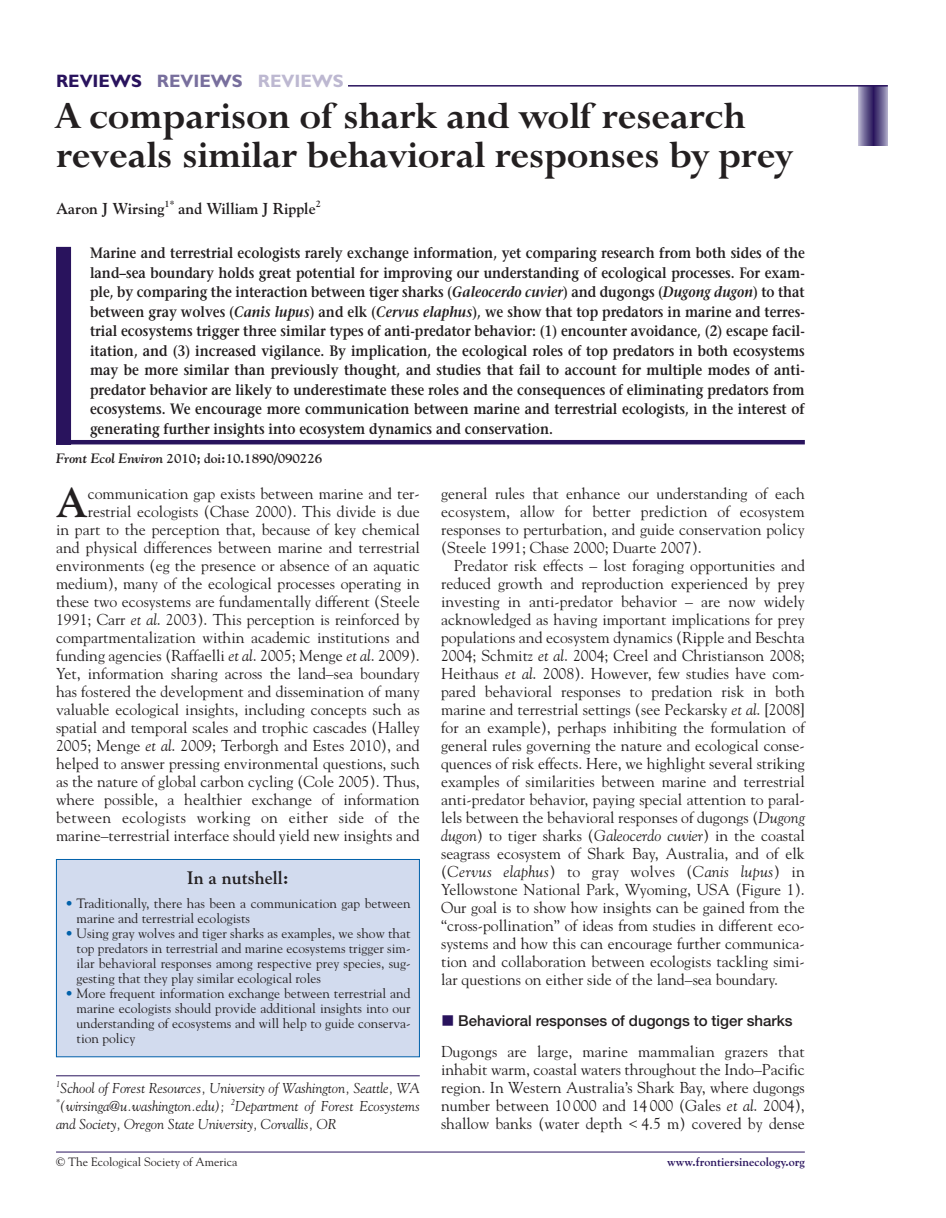
<style>
.page{position:relative;width:946px;height:1218px;background:#fff}
.page>*{position:absolute;margin:0;border:0;box-sizing:border-box;transform-origin:0 0}
.t1{font:700 42px/39px "Lapidary 333 BT";letter-spacing:-.005em;color:#231f20}
.t2{font:700 41.4px "Goudy";color:#231f20}
.t3{font:700 18px "Gill Sans";color:#29135d}
.t4{font:700 18px "Goudy";color:#231f20}
.t5{font:15.75px/18px "Goudy";color:#231f20;text-align:justify}
.t6{font:700 15.75px "Goudy";color:#231f20}
.t7{font:600 15px/19.5px "Stone Serif";color:#231f20;text-align:justify;scale:.88 1}
.t8{font:500 15px "Helvetica Neue";color:#231f20}
.t9{font:italic 14.25px/18px "Goudy";letter-spacing:-.005em;color:#231f20}
.t10{font:13.5px/15px "Goudy";color:#231f20;text-align:justify}
.t11{font:700 13.5px "Goudy";letter-spacing:-.005em;color:#231f20}
.t12{font:12px "Goudy";color:#231f20}
.t13{font:700 12px "Goudy";color:#29135d}
.t14{font:700 9.45px "Goudy";color:#231f20}
.t15{font:italic 8.55px "Goudy";color:#231f20}
.s1{color:#786f9d}
.s2{color:#bdb8d1}
.s3{font-style:italic}
.s4{color:#29135d}
.s5{color:#0161aa}
</style>
<div class="page">
<svg style="left:858px;top:87px;width:29px;height:58px;background:#695e90"></svg>
<hr style="left:56px;top:85px;width:831px;height:2px;background:#29135d">
<hr style="left:56px;top:1151px;width:748px;height:1px;background:#29135d">
<div style="left:56px;top:61px;width:291px;height:30px;background:#fff"></div>
<div style="left:56px;top:247px;width:15px;height:198px;background:#29135d"></div>
<hr style="left:56px;top:440px;width:748px;height:4px;background:#29135d">
<div style="left:57px;top:860px;width:362px;height:196px;background:#d2dbee"></div>
<div style="left:56px;top:859px;width:364px;height:198px;border:1px solid #0161aa"></div>
<hr style="left:56px;top:1075px;width:364px;height:1px;background:#29135d">
<p class="t3" style="left:56px;top:74px;width:289px">REVIEWS <span class="s1">REVIEWS</span> <span class="s2">REVIEWS</span></p>
<h1 class="t1" style="left:56px;top:102px;width:737px">A comparison of shark and wolf research reveals similar behavioral responses by prey</h1>
<p class="t6" style="left:56px;top:202px;width:110px">Aaron J Wirsing</p>
<p class="t14" style="left:164px;top:200px;width:11px">1*</p>
<p class="t6" style="left:179px;top:202px;width:138px">and William J Ripple</p>
<p class="t14" style="left:316px;top:200px;width:7px">2</p>
<p class="t7" style="left:90px;top:245px;width:813px">Marine and terrestrial ecologists rarely exchange information, yet comparing research from both sides of the land–sea boundary holds great potential for improving our understanding of ecological processes. For exam&shy;ple, by comparing the interaction between tiger sharks (<span class="s3">Galeocerdo cuvier</span>) and dugongs (<span class="s3">Dugong dugon</span>) to that between gray wolves (<span class="s3">Canis lupus</span>) and elk (<span class="s3">Cervus elaphus</span>), we show that top predators in marine and terres&shy;trial ecosystems trigger three similar types of anti-predator behavior: (1) encounter avoidance, (2) escape facil&shy;itation, and (3) increased vigilance. By implication, the ecological roles of top predators in both ecosystems may be more similar than previously thought, and studies that fail to account for multiple modes of anti&shy;predator behavior are likely to underestimate these roles and the consequences of eliminating predators from ecosystems. We encourage more communication between marine and terrestrial ecologists, in the interest of generating further insights into ecosystem dynamics and conservation.</p>
<p class="t11" style="left:56px;top:453px;width:268px"><span class="s3">Front Ecol Environ</span> 2010; doi:10.1890/090226</p>
<h2 class="t2" style="left:56px;top:486px;width:34px">A</h2>
<p class="t5" style="left:56px;top:486px;width:365px;text-align:right">communication gap exists between marine and ter&shy;restrial ecologists (Chase 2000). This divide is due<br>in part to the perception that, because of key chemical and physical differences between marine and terrestrial environments (eg the presence or absence of an aquatic medium), many of the ecological processes operating in these two ecosystems are fundamentally different (Steele 1991; Carr <span class="s3">et al</span>. 2003). This perception is reinforced by compartmentalization within academic institutions and funding agencies (Raffaelli <span class="s3">et al</span>. 2005; Menge <span class="s3">et al</span>. 2009).<br>Yet, information sharing across the land–sea boundary has fostered the development and dissemination of many valuable ecological insights, including concepts such as spatial and temporal scales and trophic cascades (Halley 2005; Menge <span class="s3">et al</span>. 2009; Terborgh and Estes 2010), and helped to answer pressing environmental questions, such as the nature of global carbon cycling (Cole 2005). Thus, where possible, a healthier exchange of information between ecologists working on either side of the marine–terrestrial interface should yield new insights and</p>
<p class="t5" style="left:441px;top:486px;width:365px">general rules that enhance our understanding of each ecosystem, allow for better prediction of ecosystem responses to perturbation, and guide conservation policy (Steele 1991; Chase 2000; Duarte 2007).</p>
<p class="t5" style="left:441px;top:558px;width:365px;text-indent:13px">Predator risk effects – lost foraging opportunities and reduced growth and reproduction experienced by prey investing in anti-predator behavior – are now widely acknowledged as having important implications for prey populations and ecosystem dynamics (Ripple and Beschta 2004; Schmitz <span class="s3">et al</span>. 2004; Creel and Christianson 2008; Heithaus <span class="s3">et al</span>. 2008). However, few studies have com&shy;pared behavioral responses to predation risk in both marine and terrestrial settings (see Peckarsky <span class="s3">et al</span>. [2008] for an example), perhaps inhibiting the formulation of general rules governing the nature and ecological conse&shy;quences of risk effects. Here, we highlight several striking examples of similarities between marine and terrestrial anti-predator behavior, paying special attention to paral&shy;lels between the behavioral responses of dugongs (<span class="s3">Dugong dugon</span>) to tiger sharks (<span class="s3">Galeocerdo cuvier</span>) in the coastal seagrass ecosystem of Shark Bay, Australia, and of elk (<span class="s3">Cervus elaphus</span>) to gray wolves (<span class="s3">Canis lupus</span>) in Yellowstone National Park, Wyoming, USA (Figure 1).<br>Our goal is to show how insights can be gained from the “cross-pollination” of ideas from studies in different eco&shy;systems and how this can encourage further communica&shy;tion and collaboration between ecologists tackling simi&shy;lar questions on either side of the land–sea boundary.</p>
<p class="t8" style="left:441px;top:1015px;width:353px"><span class="s4">■</span> Behavioral responses of dugongs to tiger sharks</p>
<p class="t5" style="left:441px;top:1044px;width:365px">Dugongs are large, marine mammalian grazers that inhabit warm, coastal waters throughout the Indo–Pacific region. In Western Australia’s Shark Bay, where dugongs number between 10 000 and 14 000 (Gales <span class="s3">et al</span>. 2004), shallow banks (water depth &lt; 4.5 m) covered by dense</p>
<p class="t4" style="left:187px;top:870px;width:103px">In a nutshell:</p>
<p class="t10" style="left:76px;top:896px;width:335px;text-indent:-11px"><span class="s5">•</span> Traditionally, there has been a communication gap between marine and terrestrial ecologists</p>
<p class="t10" style="left:76px;top:926px;width:335px;text-indent:-11px"><span class="s5">•</span> Using gray wolves and tiger sharks as examples, we show that top predators in terrestrial and marine ecosystems trigger sim&shy;ilar behavioral responses among respective prey species, sug&shy;gesting that they play similar ecological roles</p>
<p class="t10" style="left:76px;top:986px;width:335px;text-indent:-11px"><span class="s5">•</span> More frequent information exchange between terrestrial and marine ecologists should provide additional insights into our understanding of ecosystems and will help to guide conserva&shy;tion policy</p>
<p class="t15" style="left:56px;top:1080px;width:6px">1</p>
<p class="t9" style="left:60px;top:1080px;width:361px">School of Forest Resources, University of Washington, Seattle, WA</p>
<p class="t15" style="left:56px;top:1098px;width:6px">*</p>
<p class="t9" style="left:60px;top:1098px;width:166px">(wirsinga@u.washington.edu);</p>
<p class="t15" style="left:231px;top:1098px;width:6px">2</p>
<p class="t9" style="left:56px;top:1098px;width:365px;text-indent:179px">Department of Forest Ecosystems and Society, Oregon State University, Corvallis, OR</p>
<p class="t12" style="left:56px;top:1157px;width:183px">© The Ecological Society of America</p>
<p class="t13" style="left:667px;top:1157px;width:139px">www.frontiersinecology.org</p>
</div>
